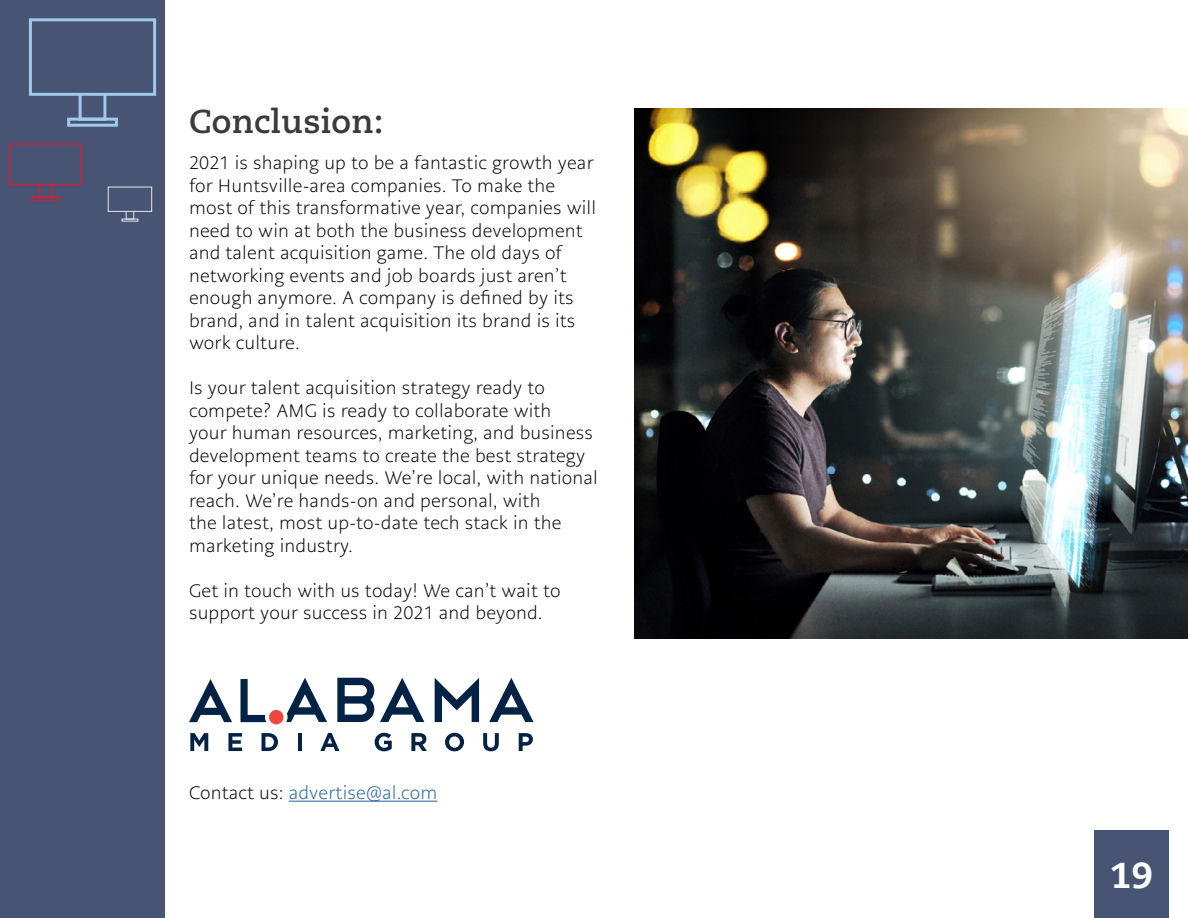
<style>
.page{position:relative;width:1188px;height:918px;background:#fff}
.page>*{position:absolute;margin:0;border:0;box-sizing:border-box;transform-origin:0 0}
.t1{font:800 36px "Caecilia LT Pro 85";color:#fff}
.t2{font:700 33px "Caecilia LT Pro 75";letter-spacing:.01em;color:#3b3b3b}
.t3{font:300 18px/22.5px "PMN Caecilia Sans Text";letter-spacing:.01em;color:#000}
.t4{font:300 18px "PMN Caecilia Sans Text";letter-spacing:.01em;color:#215e9e}
.s1{color:#000}
</style>
<div class="page">
<div style="left:0;top:0;width:164px;height:918px;background:#475473"></div>
<div style="left:1095px;top:831px;width:74px;height:87px;background:#475473"></div>
<div style="left:29px;top:18px;width:127px;height:78px;border:3px solid #9fcaea"></div>
<div style="left:79px;top:94px;width:27px;height:27px;border:3px solid #9fcaea"></div>
<div style="left:67px;top:118px;width:51px;height:9px;border:3px solid #9fcaea"></div>
<div style="left:9px;top:143px;width:73px;height:42px;border:2px solid #cc2138"></div>
<div style="left:38px;top:183px;width:15px;height:15px;border:2px solid #cc2138"></div>
<div style="left:31px;top:196px;width:29px;height:5px;border:2px solid #cc2138"></div>
<div style="left:108px;top:187px;width:44px;height:25px;border:1px solid #e6e6e6"></div>
<div style="left:126px;top:211px;width:8px;height:8px;border:1px solid #e6e6e6"></div>
<div style="left:122px;top:219px;width:16px;height:3px;border:1px solid #e6e6e6"></div>
<hr style="left:289px;top:801px;width:148px;height:1px;background:#215e9e">
<img style="left:634px;top:108px;width:554px;height:530px">
<div style="left:269px;top:710px;width:14px;height:14px;background:#ef463d;border-radius:50%"></div>
<svg style="left:337px;top:678px;width:37px;height:44px"></svg>
<svg style="left:380px;top:678px;width:44px;height:44px"></svg>
<svg style="left:435px;top:678px;width:44px;height:44px"></svg>
<svg style="left:489px;top:678px;width:45px;height:44px"></svg>
<svg style="left:189px;top:679px;width:43px;height:43px"></svg>
<svg style="left:286px;top:678px;width:41px;height:44px"></svg>
<svg style="left:240px;top:679px;width:26px;height:43px"></svg>
<svg style="left:190px;top:733px;width:18px;height:18px"></svg>
<svg style="left:228px;top:733px;width:14px;height:18px"></svg>
<svg style="left:262px;top:733px;width:16px;height:18px"></svg>
<hr style="left:298px;top:733px;width:4px;height:18px;background:#002345">
<svg style="left:320px;top:733px;width:19px;height:18px"></svg>
<svg style="left:375px;top:733px;width:17px;height:18px"></svg>
<svg style="left:411px;top:733px;width:16px;height:18px"></svg>
<svg style="left:445px;top:733px;width:19px;height:18px"></svg>
<svg style="left:483px;top:733px;width:16px;height:18px"></svg>
<svg style="left:519px;top:733px;width:14px;height:18px"></svg>
<h2 class="t2" style="left:189px;top:99px;width:196px">Conclusion:</h2>
<p class="t3" style="left:189px;top:152px;width:409px">2021 is shaping up to be a fantastic growth year for Huntsville-area companies. To make the most of this transformative year, companies will need to win at both the business development and talent acquisition game. The old days of networking events and job boards just aren’t enough anymore. A company is defined by its brand, and in talent acquisition its brand is its work culture.</p>
<p class="t3" style="left:189px;top:377px;width:410px">Is your talent acquisition strategy ready to compete? AMG is ready to collaborate with<br>your human resources, marketing, and business development teams to create the best strategy for your unique needs. We’re local, with national reach. We’re hands-on and personal, with<br>the latest, most up-to-date tech stack in the marketing industry.</p>
<p class="t3" style="left:189px;top:579px;width:373px">Get in touch with us today! We can’t wait to support your success in 2021 and beyond.</p>
<p class="t4" style="left:189px;top:782px;width:250px"><span class="s1">Contact us:</span> advertise@al.com</p>
<h1 class="t1" style="left:1110px;top:851px;width:44px">19</h1>
</div>
